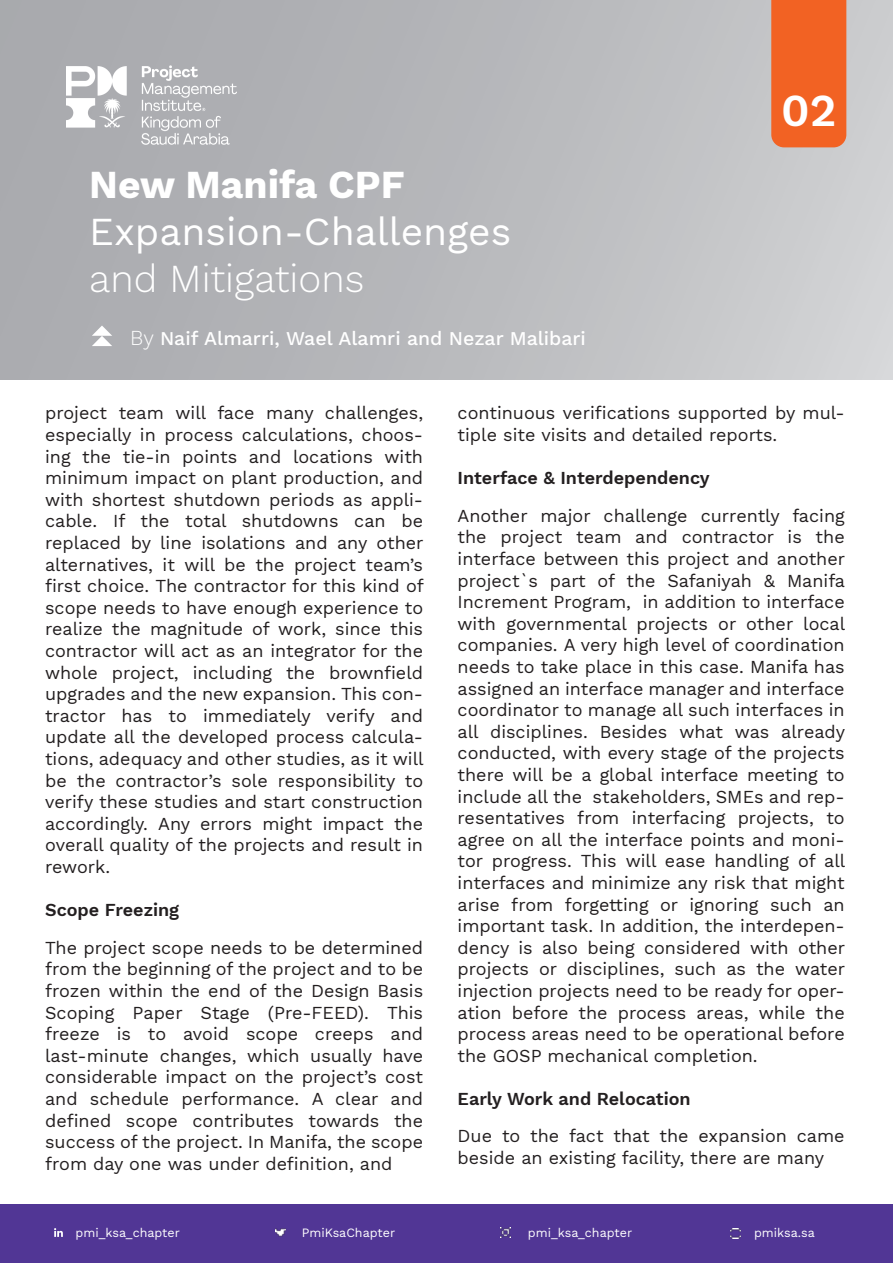
<style>
.page{position:relative;width:893px;height:1263px;background:#fff}
.page>*{position:absolute;margin:0;border:0;box-sizing:border-box;transform-origin:0 0}
.t1{font:600 45px "Work Sans";color:#fff}
.t2{font:39px "Work Sans";color:#fff}
.t3{font:300 39px "Work Sans";color:#fff}
.t4{font:700 39px "Work Sans";color:#fff}
.t5{font:500 19.5px "Work Sans";color:#fff}
.t6{font:18px/21.6px "Work Sans";color:#231f20;text-align:justify}
.t7{font:600 18px "Work Sans";color:#231f20}
.t8{font:12.6px "Work Sans";color:#fff}
.s1{font-weight:300;font-size:21px}
</style>
<div class="page">
<div style="left:0;top:0;width:893px;height:379px;background:linear-gradient(to right,#a5a6aa,#cdced0)"></div>
<div style="left:0;top:1204px;width:893px;height:59px;background:#513695"></div>
<svg style="left:92px;top:325px;width:20px;height:21px"></svg>
<div style="left:771px;top:0;width:75px;height:147px;background:#f26223"></div>
<img style="left:65px;top:66px;width:173px;height:79px">
<svg style="left:501px;top:1227px;width:10px;height:11px"></svg>
<svg style="left:731px;top:1228px;width:9px;height:10px"></svg>
<svg style="left:54px;top:1228px;width:9px;height:9px"></svg>
<svg style="left:275px;top:1228px;width:10px;height:9px"></svg>
<h2 class="t4" style="left:89px;top:155px;width:317px">New Manifa CPF</h2>
<h2 class="t2" style="left:89px;top:202px;width:423px">Expansion-Challenges</h2>
<h2 class="t3" style="left:89px;top:249px;width:277px">and Mitigations</h2>
<p class="t5" style="left:130px;top:326px;width:457px"><span class="s1">By</span> Naif Almarri, Wael Alamri and Nezar Malibari</p>
<h1 class="t1" style="left:781px;top:76px;width:57px">02</h1>
<p class="t6" style="left:45px;top:402px;width:380px">project team will face many challenges, especially in process calculations, choos&shy;ing the tie-in points and locations with minimum impact on plant production, and with shortest shutdown periods as appli&shy;cable. If the total shutdowns can be replaced by line isolations and any other alternatives, it will be the project team’s first choice. The contractor for this kind of scope needs to have enough experience to realize the magnitude of work, since this contractor will act as an integrator for the whole project, including the brownfield upgrades and the new expansion. This con&shy;tractor has to immediately verify and update all the developed process calcula&shy;tions, adequacy and other studies, as it will be the contractor’s sole responsibility to verify these studies and start construction accordingly. Any errors might impact the overall quality of the projects and result in rework.</p>
<p class="t7" style="left:45px;top:896px;width:136px">Scope Freezing</p>
<p class="t6" style="left:45px;top:936px;width:380px">The project scope needs to be determined from the beginning of the project and to be frozen within the end of the Design Basis Scoping Paper Stage (Pre-FEED). This freeze is to avoid scope creeps and last-minute changes, which usually have considerable impact on the project’s cost and schedule performance. A clear and defined scope contributes towards the success of the project. In Manifa, the scope from day one was under definition, and</p>
<p class="t6" style="left:458px;top:402px;width:389px">continuous verifications supported by mul&shy;tiple site visits and detailed reports.</p>
<p class="t7" style="left:458px;top:464px;width:254px">Interface &amp; Interdependency</p>
<p class="t6" style="left:458px;top:504px;width:389px">Another major challenge currently facing the project team and contractor is the interface between this project and another project`s part of the Safaniyah &amp; Manifa Increment Program, in addition to interface with governmental projects or other local companies. A very high level of coordination needs to take place in this case. Manifa has assigned an interface manager and interface coordinator to manage all such interfaces in all disciplines. Besides what was already conducted, with every stage of the projects there will be a global interface meeting to include all the stakeholders, SMEs and rep&shy;resentatives from interfacing projects, to agree on all the interface points and moni&shy;tor progress. This will ease handling of all interfaces and minimize any risk that might arise from forgetting or ignoring such an important task. In addition, the interdepen&shy;dency is also being considered with other projects or disciplines, such as the water injection projects need to be ready for oper&shy;ation before the process areas, while the process areas need to be operational before the GOSP mechanical completion.</p>
<p class="t7" style="left:458px;top:1085px;width:235px">Early Work and Relocation</p>
<p class="t6" style="left:458px;top:1125px;width:389px">Due to the fact that the expansion came beside an existing facility, there are many</p>
<p class="t8" style="left:76px;top:1223px;width:106px">pmi_ksa_chapter</p>
<p class="t8" style="left:302px;top:1223px;width:95px">PmiKsaChapter</p>
<p class="t8" style="left:528px;top:1223px;width:106px">pmi_ksa_chapter</p>
<p class="t8" style="left:754px;top:1223px;width:62px">pmiksa.sa</p>
</div>
